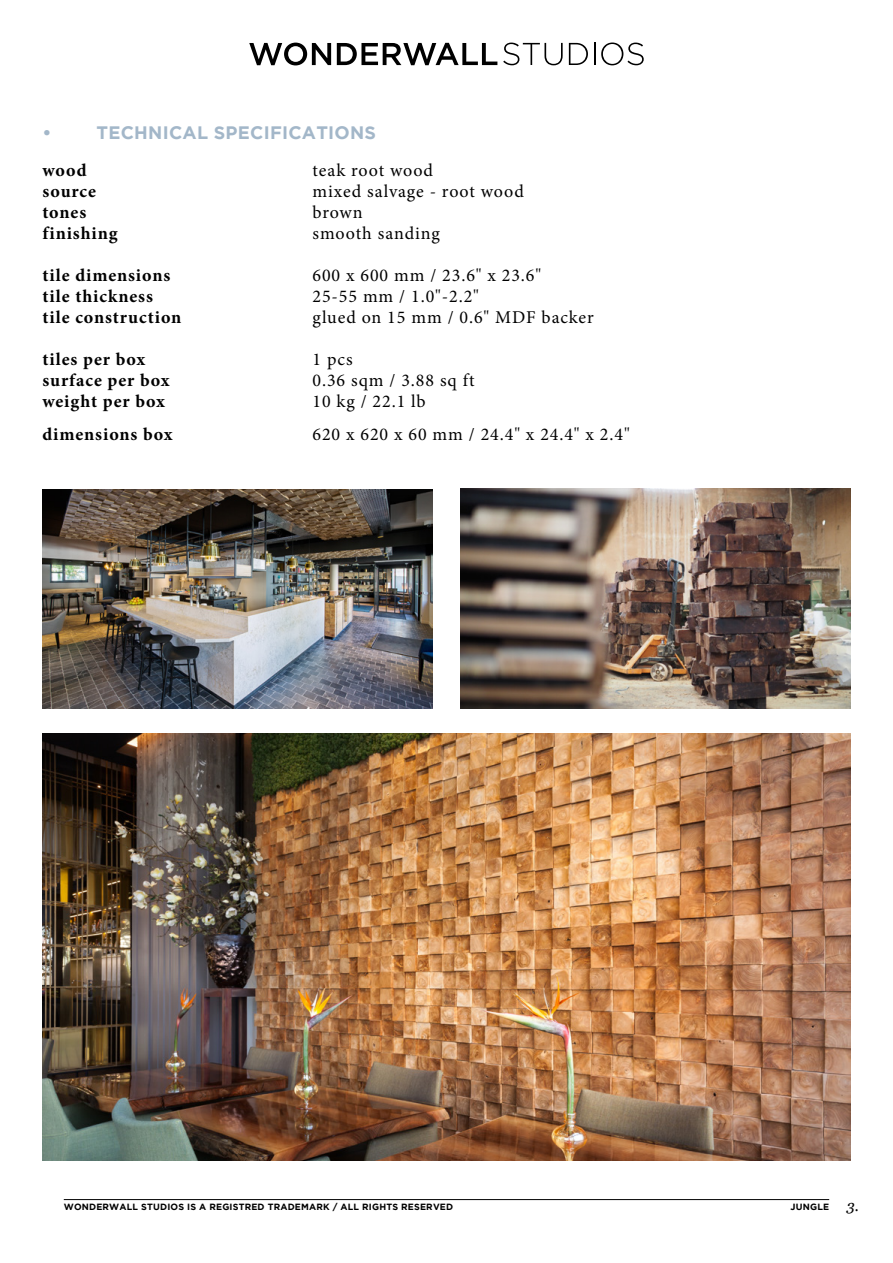
<style>
.page{position:relative;width:893px;height:1263px;background:#fff}
.page>*{position:absolute;margin:0;border:0;box-sizing:border-box;transform-origin:0 0}
.t1{font:18px "Minion Pro";letter-spacing:.05em;color:#000}
.t2{font:700 18px "Minion Pro";letter-spacing:.05em;color:#000}
.t3{font:700 18px "Gotham";letter-spacing:.015em;color:#a3b7c9}
.t4{font:700 9px "Gotham";letter-spacing:.02em;color:#000}
.s1{font-family:"Georgia";font-weight:400;font-style:italic;font-size:15px}
</style>
<div class="page">
<hr style="left:64px;top:1199px;width:765px;height:1px;background:#000">
<svg style="left:249px;top:43px;width:82px;height:22px"></svg>
<svg style="left:337px;top:43px;width:160px;height:22px"></svg>
<svg style="left:503px;top:43px;width:60px;height:22px"></svg>
<svg style="left:569px;top:43px;width:19px;height:22px"></svg>
<svg style="left:594px;top:43px;width:1px;height:22px"></svg>
<svg style="left:601px;top:43px;width:43px;height:22px"></svg>
<img style="left:43px;top:733px;width:807px;height:428px">
<img style="left:43px;top:489px;width:390px;height:219px">
<img style="left:460px;top:489px;width:390px;height:219px">
<p class="t3" style="left:43px;top:122px;width:10px">•</p>
<p class="t3" style="left:97px;top:122px;width:281px">TECHNICAL SPECIFICATIONS</p>
<p class="t2" style="left:43px;top:158px;width:46px">wood</p>
<p class="t1" style="left:313px;top:158px;width:122px">teak root wood</p>
<p class="t2" style="left:43px;top:179px;width:55px">source</p>
<p class="t1" style="left:313px;top:179px;width:213px">mixed salvage - root wood</p>
<p class="t2" style="left:43px;top:200px;width:45px">tones</p>
<p class="t1" style="left:313px;top:200px;width:52px">brown</p>
<p class="t2" style="left:43px;top:221px;width:77px">finishing</p>
<p class="t1" style="left:313px;top:221px;width:129px">smooth sanding</p>
<p class="t2" style="left:43px;top:263px;width:129px">tile dimensions</p>
<p class="t1" style="left:313px;top:263px;width:230px">600 x 600 mm / 23.6" x 23.6"</p>
<p class="t2" style="left:43px;top:284px;width:112px">tile thickness</p>
<p class="t1" style="left:313px;top:284px;width:168px">25-55 mm / 1.0"-2.2"</p>
<p class="t2" style="left:43px;top:305px;width:140px">tile construction</p>
<p class="t1" style="left:313px;top:305px;width:283px">glued on 15 mm / 0.6" MDF backer</p>
<p class="t2" style="left:43px;top:347px;width:104px">tiles per box</p>
<p class="t1" style="left:313px;top:347px;width:42px">1 pcs</p>
<p class="t2" style="left:43px;top:368px;width:129px">surface per box</p>
<p class="t1" style="left:313px;top:368px;width:163px">0.36 sqm / 3.88 sq ft</p>
<p class="t2" style="left:43px;top:389px;width:124px">weight per box</p>
<p class="t1" style="left:313px;top:389px;width:115px">10 kg / 22.1 lb</p>
<p class="t2" style="left:43px;top:422px;width:131px">dimensions box</p>
<p class="t1" style="left:313px;top:423px;width:319px">620 x 620 x 60 mm / 24.4" x 24.4" x 2.4"</p>
<p class="t4" style="left:64px;top:1201px;width:391px">WONDERWALL STUDIOS IS A REGISTRED TRADEMARK / ALL RIGHTS RESERVED</p>
<p class="t4" style="left:791px;top:1201px;width:70px">JUNGLE <span class="s1">3.</span></p>
</div>
